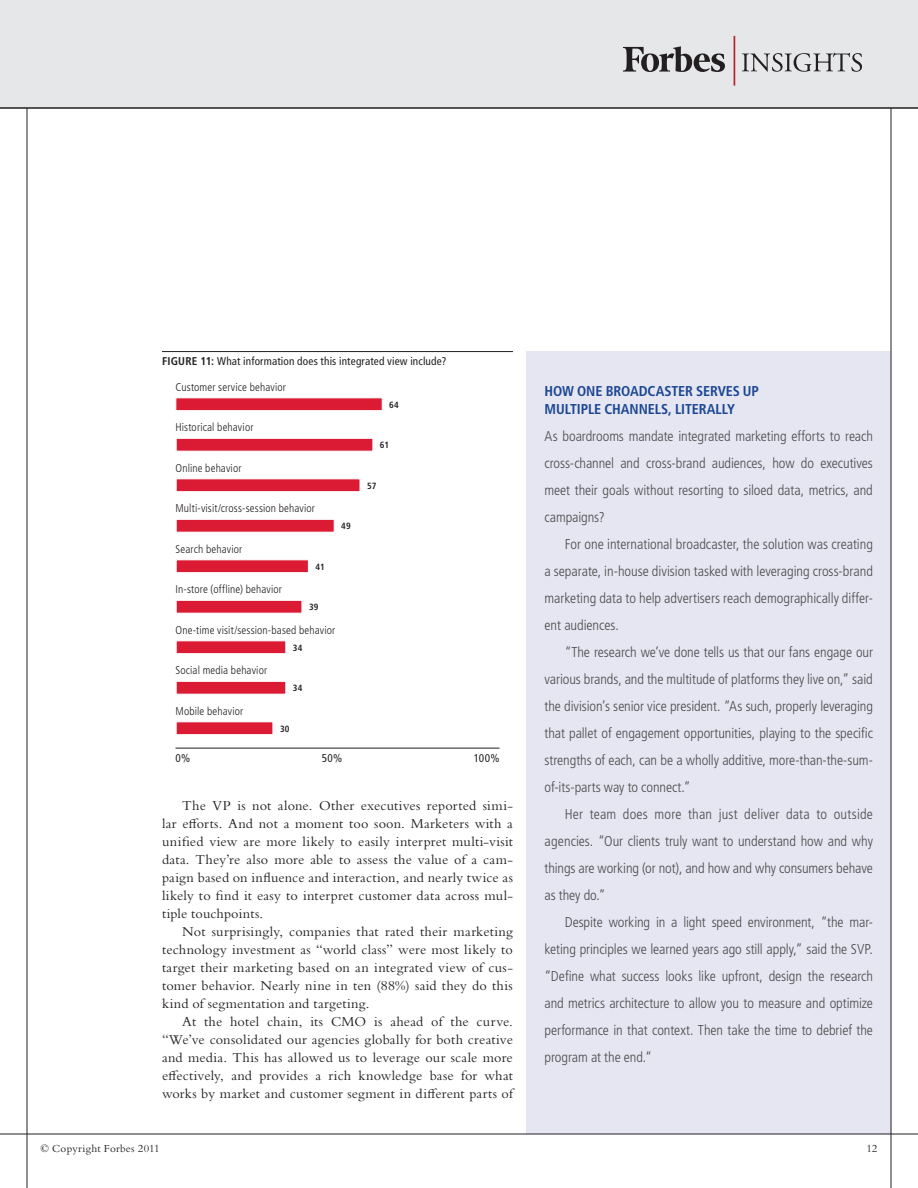
<style>
.page{position:relative;width:918px;height:1188px;background:#fff}
.page>*{position:absolute;margin:0;border:0;box-sizing:border-box;transform-origin:0 0}
.t1{font:300 condensed 14.25px/27px "Frutiger LT Std";letter-spacing:-.005em;color:#4b4c4d;text-align:justify}
.t2{font:14.25px/18px "Bembo Std";letter-spacing:.01em;color:#231f20;text-align:justify}
.t3{font:700 condensed 14.25px/18px "Frutiger LT Std";letter-spacing:-.01em;color:#1b4692}
.t4{font:300 condensed 11.25px "Frutiger LT Std";letter-spacing:.015em;color:#231f20}
.t5{font:condensed 11.25px "Frutiger LT Std";letter-spacing:.015em;color:#231f20}
.t6{font:11.25px "Bembo Std";letter-spacing:.02em;color:#231f20}
.t7{font:700 condensed 9px "Frutiger LT Std";letter-spacing:.02em;color:#231f20}
.s1{font-weight:700}
</style>
<div class="page">
<div style="left:0;top:0;width:918px;height:108px;background:#e6e7e9"></div>
<hr style="left:0;top:107px;width:918px;height:2px;background:#231f20">
<svg style="left:742px;top:53px;width:120px;height:19px"></svg>
<svg style="left:623px;top:46px;width:102px;height:26px"></svg>
<hr style="left:734px;top:36px;width:1px;height:50px;background:#b7282e">
<hr style="left:27px;top:108px;width:1px;height:1080px;background:#231f20">
<hr style="left:891px;top:108px;width:1px;height:1080px;background:#231f20">
<hr style="left:0;top:1134px;width:918px;height:1px;background:#231f20">
<div style="left:176px;top:722px;width:97px;height:13px;background:#da1b33;border:1px solid #fff"></div>
<div style="left:176px;top:681px;width:110px;height:13px;background:#da1b33;border:1px solid #fff"></div>
<div style="left:176px;top:641px;width:110px;height:13px;background:#da1b33;border:1px solid #fff"></div>
<div style="left:176px;top:600px;width:126px;height:13px;background:#da1b33;border:1px solid #fff"></div>
<div style="left:176px;top:560px;width:133px;height:13px;background:#da1b33;border:1px solid #fff"></div>
<div style="left:176px;top:519px;width:159px;height:13px;background:#da1b33;border:1px solid #fff"></div>
<div style="left:176px;top:479px;width:184px;height:13px;background:#da1b33;border:1px solid #fff"></div>
<div style="left:176px;top:438px;width:197px;height:13px;background:#da1b33;border:1px solid #fff"></div>
<div style="left:175px;top:398px;width:208px;height:13px;background:#da1b33;border:1px solid #fff"></div>
<hr style="left:162px;top:351px;width:351px;height:1px;background:#231f20">
<hr style="left:176px;top:748px;width:324px;height:1px;background:#231f20">
<div style="left:526px;top:351px;width:365px;height:783px;background:#e5e6f1"></div>
<p class="t5" style="left:162px;top:355px;width:286px"><span class="s1">FIGURE 11:</span> What information does this integrated view include?</p>
<p class="t4" style="left:176px;top:380px;width:112px">Customer service behavior</p>
<p class="t4" style="left:176px;top:421px;width:80px">H istorical behavior</p>
<p class="t4" style="left:176px;top:461px;width:68px">Online behavior</p>
<p class="t4" style="left:176px;top:502px;width:141px">Multi-visit/cross-session behavior</p>
<p class="t4" style="left:176px;top:542px;width:68px">Search behavior</p>
<p class="t4" style="left:176px;top:583px;width:108px">I n-store (offline) behavior</p>
<p class="t4" style="left:176px;top:623px;width:161px">One-time visit/session-based behavior</p>
<p class="t4" style="left:176px;top:664px;width:93px">Social media behavior</p>
<p class="t4" style="left:176px;top:704px;width:69px">Mobile behavior</p>
<p class="t7" style="left:389px;top:399px;width:11px">64</p>
<p class="t7" style="left:380px;top:440px;width:11px">61</p>
<p class="t7" style="left:367px;top:480px;width:11px">57</p>
<p class="t7" style="left:341px;top:521px;width:11px">49</p>
<p class="t7" style="left:315px;top:561px;width:11px">41</p>
<p class="t7" style="left:309px;top:602px;width:11px">39</p>
<p class="t7" style="left:293px;top:642px;width:11px">34</p>
<p class="t7" style="left:293px;top:683px;width:11px">34</p>
<p class="t7" style="left:280px;top:723px;width:11px">30</p>
<p class="t5" style="left:176px;top:752px;width:16px">0%</p>
<p class="t5" style="left:322px;top:752px;width:22px">50%</p>
<p class="t5" style="left:474px;top:752px;width:27px">100%</p>
<p class="t2" style="left:162px;top:796px;width:353px;text-indent:20px">The VP is not alone. Other executives reported simi&shy;lar efforts. And not a moment too soon. Marketers with a unified view are more likely to easily interpret multi-visit data. They’re also more able to assess the value of a cam&shy;paign based on influence and interaction, and nearly twice as likely to find it easy to interpret customer data across mul&shy;tiple touchpoints.</p>
<p class="t2" style="left:162px;top:922px;width:353px;text-indent:20px">Not surprisingly, companies that rated their marketing technology investment as “world class” were most likely to target their marketing based on an integrated view of cus&shy;tomer behavior. Nearly nine in ten (88%) said they do this kind of segmentation and targeting.</p>
<p class="t2" style="left:162px;top:1012px;width:353px;text-indent:20px">At the hotel chain, its CMO is ahead of the curve. “We’ve consolidated our agencies globally for both creative and media. This has allowed us to leverage our scale more effectively, and provides a rich knowledge base for what works by market and customer segment in different parts of</p>
<p class="t3" style="left:544px;top:382px;width:216px">HOW ONE BROADCASTER SERVES UP<br>MULTIPLE CHANNELS, LITERALLY</p>
<p class="t1" style="left:544px;top:423px;width:330px">As boardrooms mandate integrated marketing efforts to reach cross-channel and cross-brand audiences, how do executives meet their goals without resorting to siloed data, metrics, and campaigns?</p>
<p class="t1" style="left:544px;top:531px;width:330px;text-indent:20px">For one international broadcaster, the solution was creating a separate, in-house division tasked with leveraging cross-brand marketing data to help advertisers reach demographically differ&shy;ent audiences.</p>
<p class="t1" style="left:544px;top:639px;width:330px;text-indent:20px">“The research we’ve done tells us that our fans engage our various brands, and the multitude of platforms they live on,” said the division’s senior vice president. “As such, properly leveraging that pallet of engagement opportunities, playing to the specific strengths of each, can be a wholly additive, more-than-the-sum&shy;of-its-parts way to connect.”</p>
<p class="t1" style="left:544px;top:801px;width:330px;text-indent:20px">Her team does more than just deliver data to outside agencies. “Our clients truly want to understand how and why things are working (or not), and how and why consumers behave as they do.”</p>
<p class="t1" style="left:544px;top:909px;width:330px;text-indent:20px">Despite working in a light speed environment, “the mar&shy;keting principles we learned years ago still apply,” said the SVP. “Define what success looks like upfront, design the research and metrics architecture to allow you to measure and optimize performance in that context. Then take the time to debrief the program at the end.“</p>
<p class="t6" style="left:40px;top:1142px;width:121px">© Copyright Forbes 2011</p>
<p class="t6" style="left:866px;top:1142px;width:13px">12</p>
</div>
